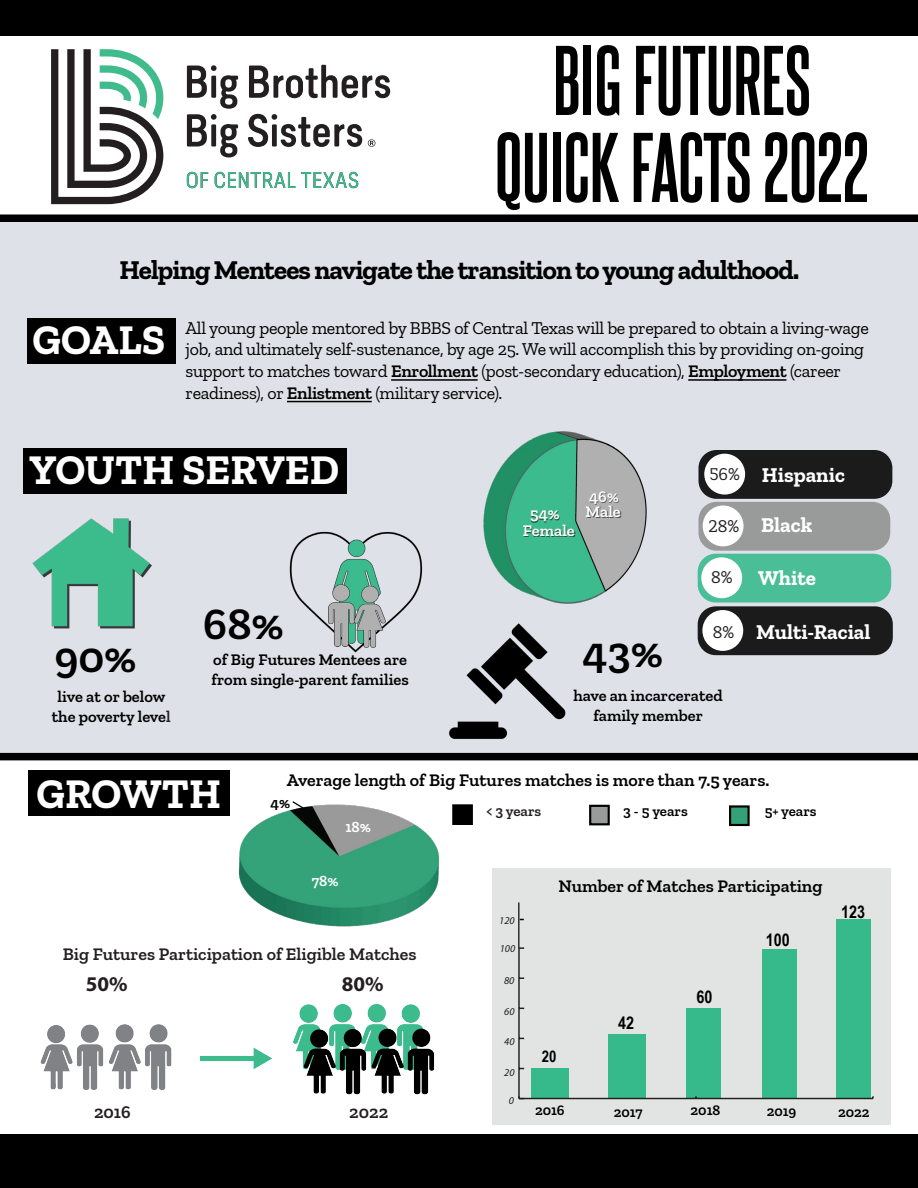
<style>
.page{position:relative;width:918px;height:1188px;background:#fff}
.page>*{position:absolute;margin:0;border:0;box-sizing:border-box;transform-origin:0 0}
.t1{font:700 84px "Steelfish Rg";color:#000}
.t2{font:600 45px "Zilla Slab";color:#000}
.t3{font:700 42px "Zilla Slab";color:#fff}
.t4{font:700 27px "Zilla Slab";letter-spacing:-.03em;color:#000}
.t5{font:700 21px "Zilla Slab";color:#fff}
.t6{font:700 21px "Myriad Pro";color:#231f20}
.t7{font:18px/21.6px "Zilla Slab";letter-spacing:-.02em;color:#000}
.t8{font:600 18px "Zilla Slab";color:#000}
.t9{font:600 18px "Zilla Slab";color:#231f20}
.t10{font:18px "Zilla Slab";color:#231f20}
.t11{font:700 17.55px "Arial Narrow";color:#000}
.t12{font:600 16.5px/19.8px "Zilla Slab";color:#000}
.t13{font:600 16.5px "Zilla Slab";color:#fff}
.t14{font:700 16.05px "Arial Narrow";color:#000}
.t15{font:600 15.45px "Zilla Slab";color:#fff}
.t16{font:600 15.45px "Zilla Slab";color:#000}
.t17{font:600 15px "Zilla Slab";color:#000}
.t18{font:600 15px "Zilla Slab";color:#231f20}
.t19{font:600 14.55px "Zilla Slab";color:#000}
.t20{font:italic 10.5px "Myriad Pro";color:#231f20}
.s1{font-weight:600}
.s2{color:#231f20}
</style>
<div class="page">
<div style="left:0;top:217px;width:918px;height:537px;background:#dfe1e8"></div>
<svg style="left:51px;top:49px;width:112px;height:155px"></svg>
<svg style="left:249px;top:65px;width:141px;height:33px"></svg>
<svg style="left:187px;top:65px;width:51px;height:92px"></svg>
<svg style="left:248px;top:114px;width:114px;height:33px"></svg>
<svg style="left:368px;top:139px;width:7px;height:8px"></svg>
<svg style="left:187px;top:172px;width:21px;height:16px"></svg>
<svg style="left:215px;top:172px;width:80px;height:16px"></svg>
<svg style="left:301px;top:172px;width:57px;height:16px"></svg>
<div style="left:0;top:214px;width:918px;height:8px;background:#000"></div>
<div style="left:0;top:753px;width:918px;height:7px;background:#000"></div>
<div style="left:0;top:0;width:918px;height:36px;background:#000"></div>
<div style="left:0;top:1134px;width:918px;height:54px;background:#000"></div>
<img style="left:229px;top:797px;width:211px;height:130px">
<svg style="left:291px;top:800px;width:16px;height:11px"></svg>
<div style="left:452px;top:804px;width:21px;height:21px;background:#000;border:2px solid #000"></div>
<div style="left:589px;top:805px;width:21px;height:20px;background:#999a9a;border:2px solid #000"></div>
<div style="left:729px;top:805px;width:21px;height:21px;background:#34a279;border:2px solid #000"></div>
<img style="left:449px;top:623px;width:117px;height:116px">
<img style="left:289px;top:531px;width:134px;height:122px">
<img style="left:483px;top:431px;width:164px;height:173px">
<div style="left:524px;top:526px;width:51px;height:11px;background:#231f20;opacity:.65"></div>
<div style="left:587px;top:506px;width:34px;height:12px;background:#231f20;opacity:.65"></div>
<div style="left:532px;top:511px;width:28px;height:12px;background:#231f20;opacity:.65"></div>
<div style="left:590px;top:492px;width:29px;height:13px;background:#231f20;opacity:.65"></div>
<hr style="left:391px;top:379px;width:87px;height:2px;background:#000">
<hr style="left:688px;top:379px;width:98px;height:2px;background:#000">
<hr style="left:287px;top:401px;width:85px;height:1px;background:#000">
<div style="left:27px;top:318px;width:149px;height:46px;background:#000"></div>
<div style="left:698px;top:450px;width:194px;height:49px;background:#1b1b1c;border-radius:18px"></div>
<div style="left:704px;top:454px;width:41px;height:41px;background:#fff;border-radius:50%"></div>
<div style="left:698px;top:502px;width:192px;height:49px;background:#999a9a;border-radius:18px"></div>
<div style="left:703px;top:506px;width:41px;height:40px;background:#fff;border-radius:50%"></div>
<div style="left:698px;top:554px;width:193px;height:49px;background:#4abe97;border-radius:18px"></div>
<div style="left:701px;top:557px;width:41px;height:41px;background:#fff;border-radius:50%"></div>
<div style="left:698px;top:606px;width:195px;height:49px;background:#1b1b1c;border-radius:18px"></div>
<div style="left:702px;top:610px;width:41px;height:41px;background:#fff;border-radius:50%"></div>
<img style="left:40px;top:1004px;width:395px;height:91px">
<div style="left:28px;top:770px;width:201px;height:46px;background:#000"></div>
<div style="left:24px;top:448px;width:323px;height:45px;background:#000"></div>
<img style="left:32px;top:518px;width:120px;height:111px">
<div style="left:492px;top:869px;width:399px;height:256px;background:#e2e4e4"></div>
<div style="left:531px;top:1068px;width:38px;height:31px;background:#36ba8c"></div>
<div style="left:609px;top:1034px;width:37px;height:65px;background:#36ba8c"></div>
<div style="left:686px;top:1008px;width:35px;height:90px;background:#36ba8c"></div>
<div style="left:762px;top:950px;width:34px;height:148px;background:#36ba8c"></div>
<hr style="left:518px;top:902px;width:1px;height:46px;background:#000">
<div style="left:836px;top:920px;width:35px;height:178px;background:#36ba8c"></div>
<hr style="left:519px;top:1098px;width:354px;height:1px;background:#231f20">
<hr style="left:518px;top:948px;width:2px;height:151px;background:#231f20">
<p class="t1" style="left:553px;top:21px;width:260px">BIG FUTURES</p>
<p class="t1" style="left:495px;top:108px;width:375px">QUICK FACTS 2022</p>
<p class="t4" style="left:120px;top:255px;width:681px">Helping Mentees navigate the transition to young adulthood.</p>
<p class="t3" style="left:32px;top:316px;width:134px">GOALS</p>
<p class="t7" style="left:186px;top:317px;width:685px">All young people mentored by BBBS of Central Texas will be prepared to obtain a living-wage job, and ultimately self-sustenance, by age 25. We will accomplish this by providing on-going support to matches toward <span class="s1">Enrollment</span> (post-secondary education), <span class="s1">Employment</span> (career readiness), or <span class="s1">Enlistment</span> (military service).</p>
<p class="t3" style="left:30px;top:446px;width:311px">YOUTH SERVED</p>
<p class="t2" style="left:54px;top:631px;width:84px">90%</p>
<p class="t12" style="left:52px;top:686px;width:120px;text-align:center">live at or below the poverty leve<span class="s2">l</span></p>
<p class="t2" style="left:203px;top:599px;width:82px">68%</p>
<p class="t12" style="left:212px;top:649px;width:199px">of Big Futures Mentees are from single-parent families</p>
<p class="t13" style="left:589px;top:487px;width:31px">46%</p>
<p class="t13" style="left:530px;top:505px;width:31px">54%</p>
<p class="t13" style="left:586px;top:502px;width:37px">Male</p>
<p class="t13" style="left:523px;top:521px;width:53px">Female</p>
<p class="t10" style="left:709px;top:464px;width:32px">56%</p>
<p class="t5" style="left:762px;top:463px;width:84px">Hispanic</p>
<p class="t10" style="left:709px;top:516px;width:32px">28%</p>
<p class="t5" style="left:761px;top:512px;width:53px">Black</p>
<p class="t10" style="left:711px;top:567px;width:23px">8%</p>
<p class="t5" style="left:758px;top:566px;width:59px">White</p>
<p class="t10" style="left:713px;top:622px;width:23px">8%</p>
<p class="t5" style="left:756px;top:620px;width:116px">Multi-Racial</p>
<p class="t2" style="left:583px;top:626px;width:82px">43%</p>
<p class="t12" style="left:573px;top:686px;width:151px">have an incarcerated</p>
<p class="t12" style="left:593px;top:706px;width:111px">family member</p>
<p class="t3" style="left:36px;top:770px;width:186px">GROWTH</p>
<p class="t8" style="left:287px;top:770px;width:484px">Average length of Big Futures matches is more than 7.5 years.</p>
<p class="t16" style="left:270px;top:795px;width:21px">4%</p>
<p class="t15" style="left:345px;top:818px;width:27px">18%</p>
<p class="t18" style="left:486px;top:802px;width:56px">&lt; 3 years</p>
<p class="t17" style="left:623px;top:802px;width:66px">3 - 5 years</p>
<p class="t17" style="left:765px;top:803px;width:53px">5+ years</p>
<p class="t15" style="left:312px;top:873px;width:28px">78%</p>
<p class="t9" style="left:63px;top:944px;width:355px">Big Futures Participation of Eligible Matches</p>
<p class="t6" style="left:86px;top:970px;width:43px">50%</p>
<p class="t6" style="left:342px;top:970px;width:43px">80%</p>
<p class="t9" style="left:94px;top:1102px;width:38px">2016</p>
<p class="t9" style="left:349px;top:1102px;width:40px">2022</p>
<p class="t20" style="left:499px;top:914px;width:17px">120</p>
<p class="t20" style="left:500px;top:942px;width:17px">100</p>
<p class="t20" style="left:504px;top:974px;width:12px">80</p>
<p class="t20" style="left:504px;top:1005px;width:12px">60</p>
<p class="t20" style="left:504px;top:1035px;width:12px">40</p>
<p class="t20" style="left:504px;top:1066px;width:12px">20</p>
<p class="t20" style="left:509px;top:1094px;width:7px">0</p>
<p class="t8" style="left:559px;top:875px;width:265px">Number of Matches Participating</p>
<p class="t11" style="left:766px;top:927px;width:25px">100</p>
<p class="t11" style="left:841px;top:898px;width:25px">123</p>
<p class="t14" style="left:542px;top:1044px;width:16px">20</p>
<p class="t19" style="left:535px;top:1102px;width:31px">2016</p>
<p class="t11" style="left:618px;top:1010px;width:17px">42</p>
<p class="t19" style="left:614px;top:1104px;width:30px">2017</p>
<p class="t11" style="left:696px;top:984px;width:17px">60</p>
<p class="t19" style="left:691px;top:1102px;width:31px">2018</p>
<p class="t19" style="left:767px;top:1102px;width:31px">2019</p>
<p class="t19" style="left:838px;top:1104px;width:33px">2022</p>
</div>
